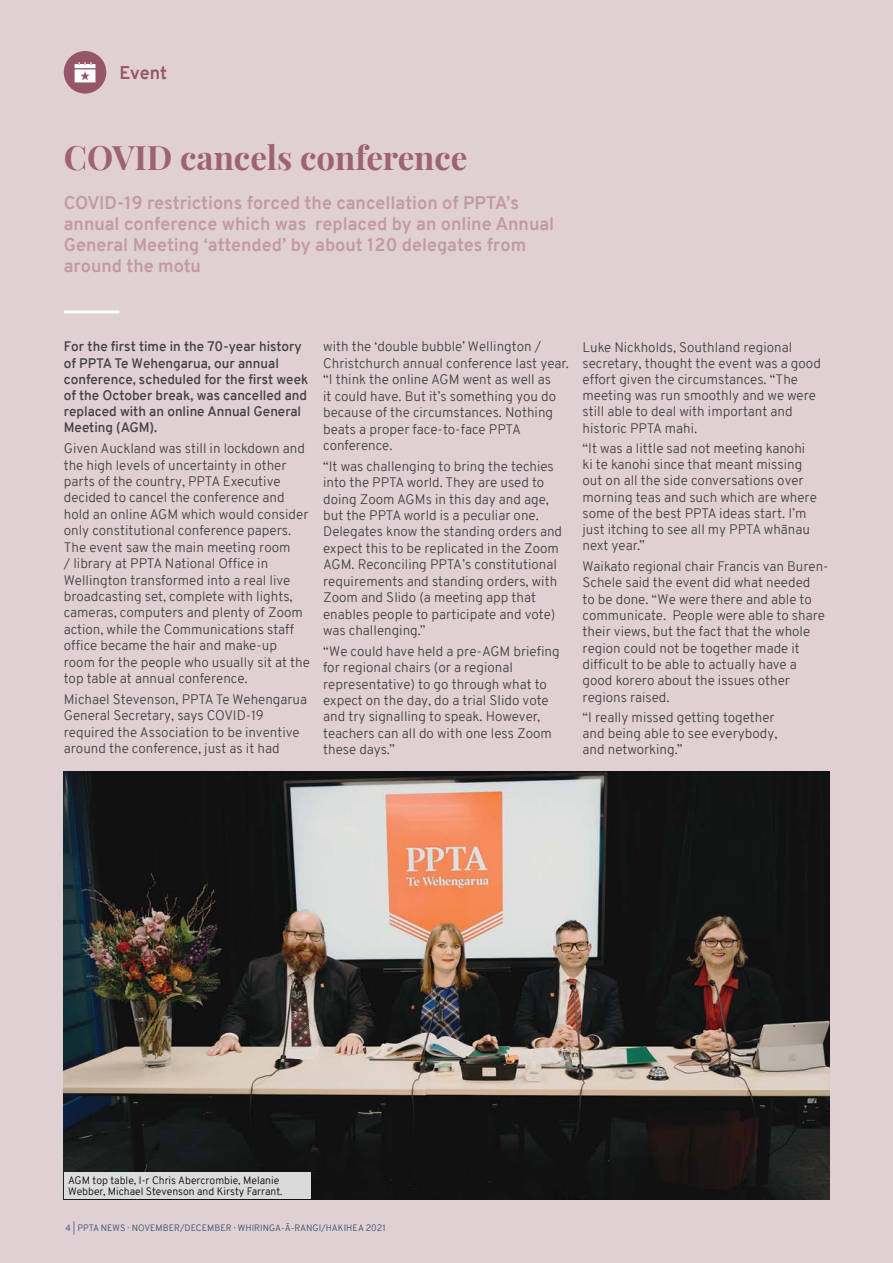
<style>
.page{position:relative;width:893px;height:1263px;background:#e1d0d3}
.page>*{position:absolute;margin:0;border:0;box-sizing:border-box;transform-origin:0 0}
.t1{font:33px "Playfair Display";color:#9e6372}
.t2{font:700 18px/21px "Overpass";color:#c19ba2}
.t3{font:700 18px "Overpass";color:#965569}
.t4{font:300 13.5px/16.5px "Overpass";color:#414042}
.t5{font:600 13.5px/16.2px "Overpass";color:#414042}
.t6{font:300 10.5px/10.5px "Overpass";color:#000}
.t7{font:300 9px "Overpass";letter-spacing:.01em;color:#2c4c69}
</style>
<div class="page">
<hr style="left:64px;top:310px;width:55px;height:3px;background:#fff">
<img style="left:64px;top:772px;width:765px;height:427px">
<div style="left:64px;top:1172px;width:246px;height:27px;background:#dadbdb"></div>
<div style="left:64px;top:51px;width:42px;height:43px;background:#965569;border-radius:50%"></div>
<svg style="left:75px;top:62px;width:20px;height:20px"></svg>
<h2 class="t3" style="left:119px;top:60px;width:49px">Event</h2>
<h1 class="t1" style="left:64px;top:132px;width:405px">COVID cancels conference</h1>
<h2 class="t2" style="left:64px;top:192px;width:492px">COVID-19 restrictions forced the cancellation of PPTA’s annual conference which was replaced by an online Annual General Meeting ‘attended’ by about 120 delegates from around the motu</h2>
<p class="t5" style="left:64px;top:339px;width:246px">For the first time in the 70-year history of PPTA Te Wehengarua, our annual conference, scheduled for the first week of the October break, was cancelled and replaced with an online Annual General Meeting (AGM).</p>
<p class="t4" style="left:64px;top:440px;width:248px">Given Auckland was still in lockdown and the high levels of uncertainty in other parts of the country, PPTA Executive decided to cancel the conference and hold an online AGM which would consider only constitutional conference papers.<br>The event saw the main meeting room<br>/ library at PPTA National Office in Wellington transformed into a real live broadcasting set, complete with lights, cameras, computers and plenty of Zoom action, while the Communications staff office became the hair and make-up room for the people who usually sit at the top table at annual conference.</p>
<p class="t4" style="left:64px;top:691px;width:245px">Michael Stevenson, PPTA Te Wehengarua General Secretary, says COVID-19 required the Association to be inventive around the conference, just as it had</p>
<p class="t4" style="left:323px;top:339px;width:247px">with the ‘double bubble’ Wellington / Christchurch annual conference last year. “I think the online AGM went as well as<br>it could have. But it’s something you do because of the circumstances. Nothing beats a proper face-to-face PPTA conference.</p>
<p class="t4" style="left:323px;top:458px;width:241px">“It was challenging to bring the techies into the PPTA world. They are used to doing Zoom AGMs in this day and age, but the PPTA world is a peculiar one.<br>Delegates know the standing orders and expect this to be replicated in the Zoom AGM. Reconciling PPTA’s constitutional requirements and standing orders, with Zoom and Slido (a meeting app that enables people to participate and vote) was challenging.”</p>
<p class="t4" style="left:323px;top:643px;width:238px">“We could have held a pre-AGM briefing for regional chairs (or a regional representative) to go through what to expect on the day, do a trial Slido vote and try signalling to speak. However, teachers can all do with one less Zoom these days.”</p>
<p class="t4" style="left:583px;top:339px;width:240px">Luke Nickholds, Southland regional secretary, thought the event was a good effort given the circumstances. “The meeting was run smoothly and we were still able to deal with important and historic PPTA mahi.</p>
<p class="t4" style="left:583px;top:440px;width:236px">“It was a little sad not meeting kanohi ki te kanohi since that meant missing out on all the side conversations over morning teas and such which are where some of the best PPTA ideas start. I’m just itching to see all my PPTA whānau next year.”</p>
<p class="t4" style="left:583px;top:558px;width:248px">Waikato regional chair Francis van Buren-Schele said the event did what needed<br>to be done. “We were there and able to communicate. People were able to share their views, but the fact that the whole region could not be together made it difficult to be able to actually have a good korero about the issues other regions raised.</p>
<p class="t4" style="left:583px;top:709px;width:196px">“I really missed getting together and being able to see everybody, and networking.”</p>
<p class="t6" style="left:68px;top:1175px;width:216px">AGM top table, l-r Chris Abercrombie, Melanie<br>Webber, Michael Stevenson and Kirsty Farrant.</p>
<p class="t7" style="left:65px;top:1221px;width:322px">4 | PPTA NEWS · NOVEMBER/DECEMBER · WHIRINGA-Ā-RANGI/HAKIHEA 2021</p>
</div>
